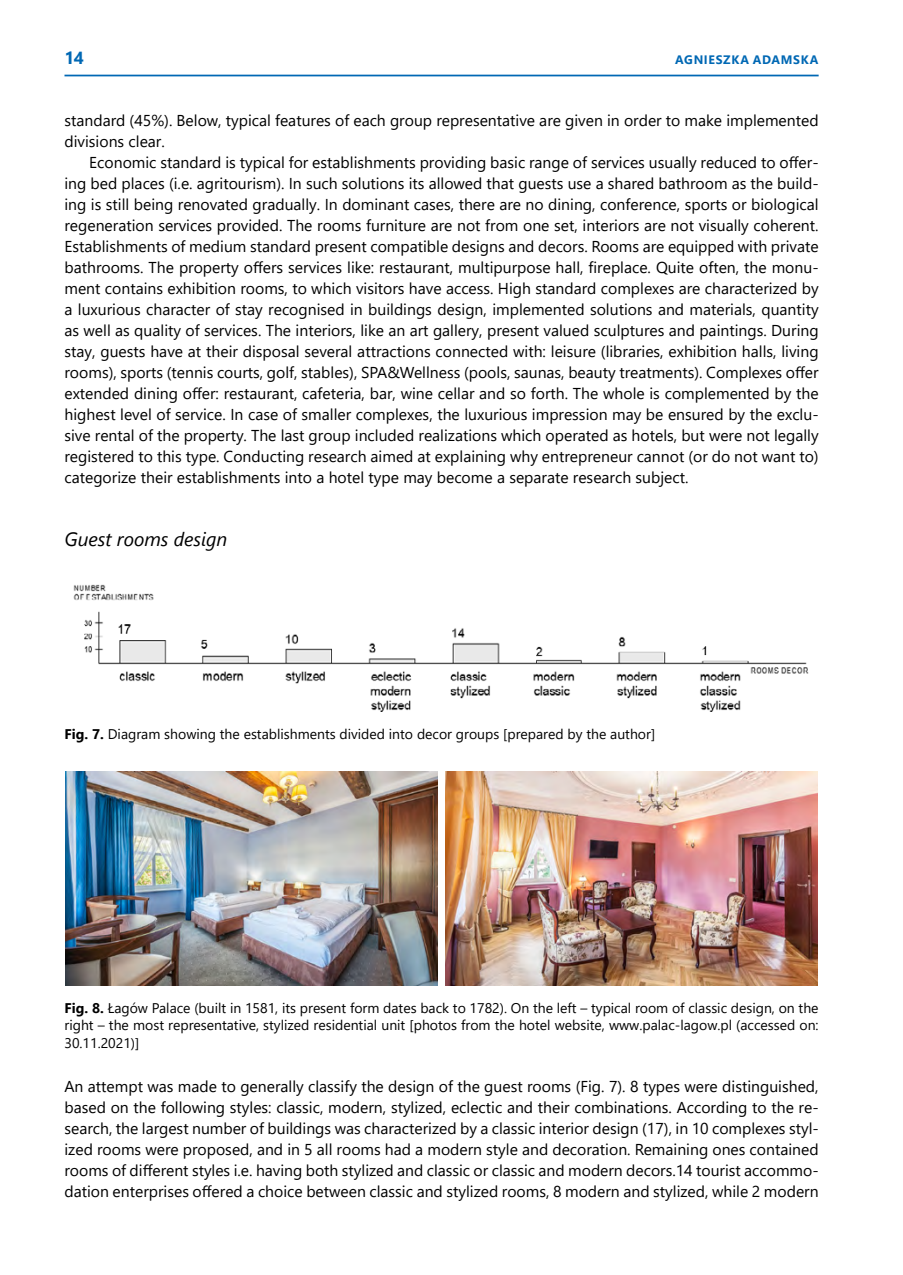
<style>
.page{position:relative;width:903px;height:1275px;background:#fff}
.page>*{position:absolute;margin:0;border:0;box-sizing:border-box;transform-origin:0 0}
.t1{font:italic 19.25px "Segoe UI";color:#000}
.t2{font:700 17.5px "Segoe UI";color:#0068b4}
.t3{font:15.75px/21px "Segoe UI";color:#000;text-align:justify}
.t4{font:14px/17.5px "Segoe UI";color:#000;text-align:justify}
.t5{font:700 12.25px "Segoe UI";letter-spacing:.05em;color:#0068b4}
.s1{font-weight:700}
</style>
<div class="page">
<hr style="left:64px;top:75px;width:755px;height:1px;background:#0068b4">
<img style="left:73px;top:584px;width:736px;height:127px">
<img style="left:66px;top:772px;width:372px;height:213px">
<img style="left:445px;top:772px;width:372px;height:213px">
<p class="t2" style="left:64px;top:42px;width:21px">14</p>
<p class="t5" style="left:675px;top:49px;width:128px">AGN IESZKA ADAMSKA</p>
<p class="t3" style="left:64px;top:109px;width:756px">standard (45%). Below, typical features of each group representative are given in order to make implemented divisions clear.</p>
<p class="t3" style="left:64px;top:151px;width:756px;text-indent:25px">Economic standard is typical for establishments providing basic range of services usually reduced to offer&shy;ing bed places (i.e. agritourism). In such solutions its allowed that guests use a shared bathroom as the build&shy;ing is still being renovated gradually. In dominant cases, there are no dining, conference, sports or biological regeneration services provided. The rooms furniture are not from one set, interiors are not visually coherent.<br>Establishments of medium standard present compatible designs and decors. Rooms are equipped with private bathrooms. The property offers services like: restaurant, multipurpose hall, fireplace. Quite often, the monu&shy;ment contains exhibition rooms, to which visitors have access. High standard complexes are characterized by a luxurious character of stay recognised in buildings design, implemented solutions and materials, quantity as well as quality of services. The interiors, like an art gallery, present valued sculptures and paintings. During stay, guests have at their disposal several attractions connected with: leisure (libraries, exhibition halls, living rooms), sports (tennis courts, golf, stables), SPA&amp;Wellness (pools, saunas, beauty treatments). Complexes offer extended dining offer: restaurant, cafeteria, bar, wine cellar and so forth. The whole is complemented by the highest level of service. In case of smaller complexes, the luxurious impression may be ensured by the exclu&shy;sive rental of the property. The last group included realizations which operated as hotels, but were not legally registered to this type. Conducting research aimed at explaining why entrepreneur cannot (or do not want to) categorize their establishments into a hotel type may become a separate research subject.</p>
<p class="t1" style="left:64px;top:521px;width:164px">Guest rooms design</p>
<p class="t4" style="left:64px;top:724px;width:592px"><span class="s1">FIG. 7.</span> Diagram showing the establishments divided into decor groups [prepared by the author]</p>
<p class="t4" style="left:64px;top:997px;width:756px"><span class="s1">FIG. 8.</span> Łagów Palace (built in 1581, its present form dates back to 1782). On the left – typical room of classic design, on the right – the most representative, stylized residential unit [photos from the hotel website, www.palac-lagow.pl (accessed on:<br>30.11.2021)]</p>
<p class="t3" style="left:64px;top:1075px;width:756px">An attempt was made to generally classify the design of the guest rooms (Fig. 7). 8 types were distinguished, based on the following styles: classic, modern, stylized, eclectic and their combinations. According to the re&shy;search, the largest number of buildings was characterized by a classic interior design (17), in 10 complexes styl&shy;ized rooms were proposed, and in 5 all rooms had a modern style and decoration. Remaining ones contained rooms of different styles i.e. having both stylized and classic or classic and modern decors.14 tourist accommo&shy;dation enterprises offered a choice between classic and stylized rooms, 8 modern and stylized, while 2 modern</p>
</div>
